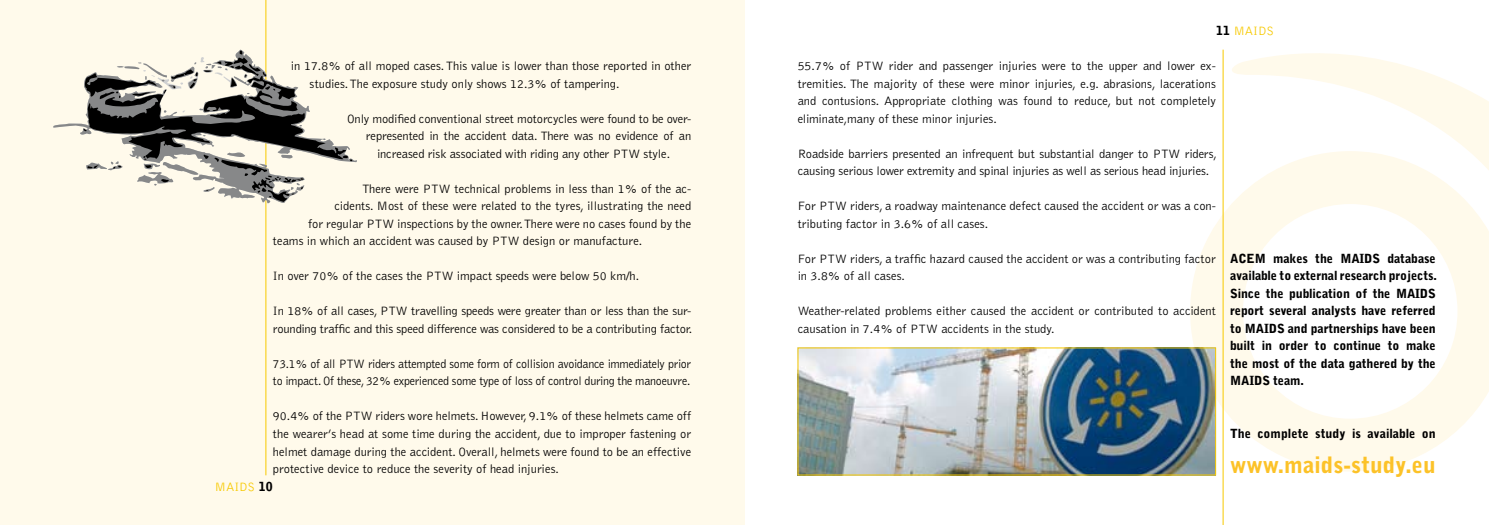
<style>
.page{position:relative;width:1489px;height:525px;background:#fff}
.page>*{position:absolute;margin:0;border:0;box-sizing:border-box;transform-origin:0 0}
.t1{font:900 22.5px "Bell Gothic";letter-spacing:.005em;color:#fcc228}
.t2{font:300 12.5px/17.5px "Bell Gothic";letter-spacing:-.01em;color:#000}
.t3{font:900 12.5px/17.5px "Bell Gothic";letter-spacing:-.01em;color:#000;text-align:justify}
.t4{font:300 12.5px/17.5px "Bell Gothic";letter-spacing:-.01em;color:#000;scale:.96 1}
.t5{font:300 12.5px "Bell Gothic";color:#f7c900}
.s1{font-weight:900;color:#000}
</style>
<div class="page">
<div style="left:0;top:0;width:744px;height:524px;background:#fffaeb"></div>
<svg style="left:1222px;top:49px;width:266px;height:102px"></svg>
<svg style="left:1190px;top:151px;width:298px;height:320px"></svg>
<hr style="left:265px;top:0;width:1px;height:475px;background:#f7c900">
<svg style="left:83px;top:50px;width:269px;height:152px"></svg>
<hr style="left:1222px;top:50px;width:1px;height:474px;background:#f7c900">
<img style="left:799px;top:349px;width:414px;height:124px">
<p class="t2" style="left:309px;top:57px;width:383px;text-indent:-19px">in 17.8% of all moped cases. This value is lower than those reported in other studies. The exposure study only shows 12.3% of tampering.</p>
<p class="t2" style="left:347px;top:110px;width:346px">Only modified conventional street motorcycles were found to be over-</p>
<p class="t2" style="left:366px;top:127px;width:327px">represented in the accident data. There was no evidence of an</p>
<p class="t2" style="left:377px;top:145px;width:294px">increased risk associated with riding any other PTW style.</p>
<p class="t2" style="left:362px;top:180px;width:331px">There were PTW technical problems in less than 1% of the ac-</p>
<p class="t2" style="left:334px;top:197px;width:358px">cidents. Most of these were related to the tyres, illustrating the need</p>
<p class="t2" style="left:308px;top:215px;width:384px">for regular PTW inspections by the owner. There were no cases found by the</p>
<p class="t2" style="left:273px;top:232px;width:371px">teams in which an accident was caused by PTW design or manufacture.</p>
<p class="t2" style="left:273px;top:267px;width:368px">In over 70% of the cases the PTW impact speeds were below 50 km/h.</p>
<p class="t2" style="left:273px;top:302px;width:421px">In 18% of all cases, PTW travelling speeds were greater than or less than the sur&shy;rounding traffic and this speed difference was considered to be a contributing factor.</p>
<p class="t4" style="left:273px;top:355px;width:437px">73.1% of all PTW riders attempted some form of collision avoidance immediately prior to impact. Of these, 32% experienced some type of loss of control during the manoeuvre.</p>
<p class="t2" style="left:273px;top:407px;width:420px;text-align:justify">90.4% of the PTW riders wore helmets. However, 9.1% of these helmets came off the wearer’s head at some time during the accident, due to improper fastening or helmet damage during the accident. Overall, helmets were found to be an effective protective device to reduce the severity of head injuries.</p>
<p class="t5" style="left:215px;top:479px;width:59px">MAIDS <span class="s1">10</span></p>
<p class="t5" style="left:1215px;top:24px;width:59px"><span class="s1">11</span> MAIDS</p>
<p class="t2" style="left:797px;top:57px;width:420px;text-align:justify">55.7% of PTW rider and passenger injuries were to the upper and lower ex&shy;tremities. The majority of these were minor injuries, e.g. abrasions, lacerations and contusions. Appropriate clothing was found to reduce, but not completely eliminate,many of these minor injuries.</p>
<p class="t2" style="left:797px;top:145px;width:421px">Roadside barriers presented an infrequent but substantial danger to PTW riders, causing serious lower extremity and spinal injuries as well as serious head injuries.</p>
<p class="t2" style="left:797px;top:197px;width:420px">For PTW riders, a roadway maintenance defect caused the accident or was a con&shy;tributing factor in 3.6% of all cases.</p>
<p class="t2" style="left:797px;top:250px;width:420px">For PTW riders, a traffic hazard caused the accident or was a contributing factor in 3.8% of all cases.</p>
<p class="t2" style="left:797px;top:302px;width:420px">Weather-related problems either caused the accident or contributed to accident causation in 7.4% of PTW accidents in the study.</p>
<p class="t3" style="left:1230px;top:249px;width:208px">ACEM makes the MAIDS database available to external research projects.<br>Since the publication of the MAIDS report several analysts have referred to MAIDS and partnerships have been built in order to continue to make the most of the data gathered by the MAIDS team.</p>
<p class="t3" style="left:1230px;top:424px;width:207px">The complete study is available on</p>
<h1 class="t1" style="left:1230px;top:451px;width:207px">www.maids-study.eu</h1>
</div>
